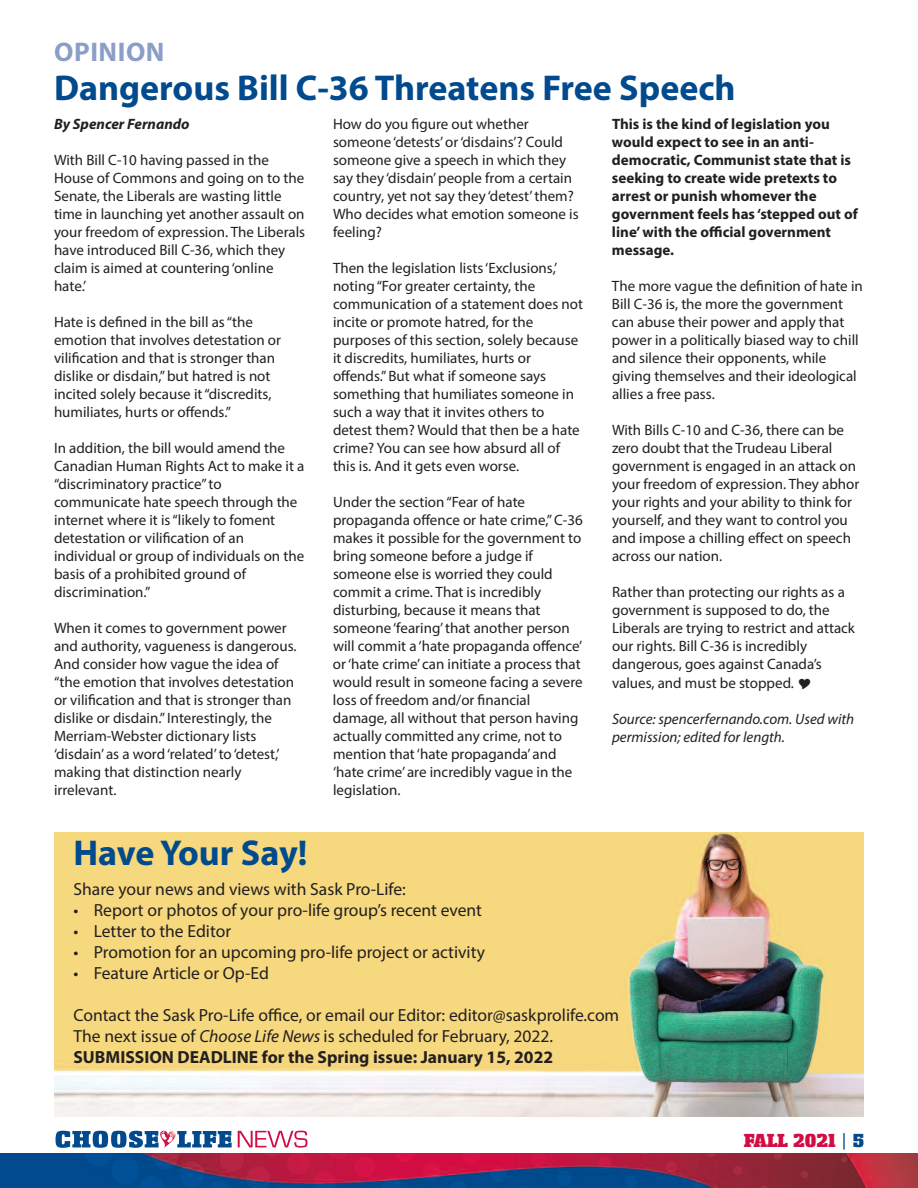
<style>
.page{position:relative;width:918px;height:1188px;background:#fff}
.page>*{position:absolute;margin:0;border:0;box-sizing:border-box;transform-origin:0 0}
.t1{font:700 36px "Myriad Pro";color:#004a8d}
.t2{font:700 27px "Myriad Pro";letter-spacing:.02em;color:#8b9ec7}
.t3{font:18px "Kaman Display S Si";color:#d20d44}
.t4{font:17.55px/21px "Myriad Pro";color:#231f20}
.t5{font:15px/18px "Myriad Pro";color:#231f20}
.t6{font:700 15px/18px "Myriad Pro";color:#231f20}
.t7{font:italic 15px/18px "Myriad Pro";color:#231f20}
.t8{font:italic 700 15px "Myriad Pro";color:#231f20}
.s1{font-style:italic}
.s2{font-weight:700}
.s3{font-family:"Lucida Grande";color:#004a8d}
.s4{color:#004a8d}
</style>
<div class="page">
<img style="left:54px;top:832px;width:810px;height:285px">
<svg style="left:56px;top:1131px;width:176px;height:17px"></svg>
<svg style="left:238px;top:1131px;width:69px;height:17px"></svg>
<img style="left:0;top:1154px;width:918px;height:34px">
<h2 class="t2" style="left:54px;top:42px;width:112px">OPINION</h2>
<h1 class="t1" style="left:54px;top:74px;width:683px">Dangerous Bill C-36 Threatens Free Speech</h1>
<p class="t8" style="left:54px;top:119px;width:137px">By Spencer Fernando</p>
<p class="t5" style="left:54px;top:153px;width:253px">With Bill C-10 having passed in the House of Commons and going on to the senate, the Liberals are wasting little time in launching yet another assault on your freedom of expression. The Liberals have introduced Bill C-36, which they claim is aimed at countering‘online hate.’</p>
<p class="t5" style="left:54px;top:315px;width:229px">Hate is defined in the bill as“the emotion that involves detestation or vilification and that is stronger than dislike or disdain,”but hatred is not incited solely because it“discredits, humiliates, hurts or offends.”</p>
<p class="t5" style="left:54px;top:441px;width:252px">In addition, the bill would amend the Canadian Human Rights Act to make it a “discriminatory practice”to communicate hate speech through the internet where it is“likely to foment detestation or vilification of an individual or group of individuals on the basis of a prohibited ground of discrimination.”</p>
<p class="t5" style="left:54px;top:621px;width:244px">When it comes to government power and authority, vagueness is dangerous.<br>And consider how vague the idea of “the emotion that involves detestation or vilification and that is stronger than dislike or disdain.”Interestingly, the Merriam-Webster dictionary lists ‘disdain’ as a word‘related’to‘detest,’ making that distinction nearly irrelevant.</p>
<p class="t5" style="left:333px;top:117px;width:247px">How do you figure out whether someone ‘detests’or‘disdains’? Could someone give a speech in which they say they ‘disdain’people from a certain country, yet not say they ‘detest’them?<br>Who decides what emotion someone is feeling?</p>
<p class="t5" style="left:333px;top:261px;width:252px">Then the legislation lists‘Exclusions,’ noting“For greater certainty, the communication of a statement does not incite or promote hatred, for the purposes of this section, solely because it discredits, humiliates, hurts or offends.”But what if someone says something that humiliates someone in such a way that it invites others to detest them? Would that then be a hate crime? You can see how absurd all of this is. And it gets even worse.</p>
<p class="t5" style="left:333px;top:495px;width:251px">Under the section“Fear of hate propaganda offence or hate crime,”C-36 makes it possible for the government to bring someone before a judge if someone else is worried they could commit a crime. That is incredibly disturbing, because it means that someone ‘fearing’that another person will commit a ‘hate propaganda offence’ or‘hate crime’ can initiate a process that would result in someone facing a severe loss of freedom and/or financial damage, all without that person having actually committed any crime, not to mention that‘hate propaganda’ and ‘hate crime’ are incredibly vague in the legislation.</p>
<p class="t6" style="left:612px;top:117px;width:247px">This is the kind of legislation you would expect to see in an anti&shy;democratic, Communist state that is seeking to create wide pretexts to arrest or punish whomever the government feels has ‘stepped out of line’with the official government message.</p>
<p class="t5" style="left:612px;top:279px;width:252px">The more vague the definition of hate in Bill C-36 is, the more the government can abuse their power and apply that power in a politically biased way to chill and silence their opponents, while giving themselves and their ideological allies a free pass.</p>
<p class="t5" style="left:612px;top:423px;width:249px">With Bills C-10 and C-36, there can be zero doubt that the Trudeau Liberal government is engaged in an attack on your freedom of expression. They abhor your rights and your ability to think for yourself, and they want to control you and impose a chilling effect on speech across our nation.</p>
<p class="t5" style="left:612px;top:585px;width:245px">Rather than protecting our rights as a government is supposed to do, the Liberals are trying to restrict and attack our rights. Bill C-36 is incredibly dangerous, goes against Canada’s values, and must be stopped.</p>
<p class="t7" style="left:612px;top:711px;width:244px">Source: spencerfernando.com. Used with permission; edited for length.</p>
<h1 class="t1" style="left:74px;top:840px;width:236px">Have Your Say!</h1>
<p class="t4" style="left:74px;top:880px;width:334px">share your news and views with sask Pro-Life:</p>
<p class="t4" style="left:74px;top:901px;width:410px">• Report or photos of your pro-life group’s recent event</p>
<p class="t4" style="left:74px;top:922px;width:159px">• Letter to the Editor</p>
<p class="t4" style="left:74px;top:943px;width:413px">• Promotion for an upcoming pro-life project or activity</p>
<p class="t4" style="left:73px;top:964px;width:197px">• Feature Article or Op-Ed</p>
<p class="t4" style="left:73px;top:1006px;width:547px">Contact the sask Pro-Life office, or email our Editor: editor@saskprolife.com<br>The next issue of <span class="s1">Choose Life News</span> is scheduled for February, 2022.<br><span class="s2">SUBMISSION DEADLINE for the Spring issue: January 15, 2022</span></p>
<p class="t3" style="left:744px;top:1134px;width:121px">FALL 2021 <span class="s3">|</span> <span class="s4">5</span></p>
</div>
